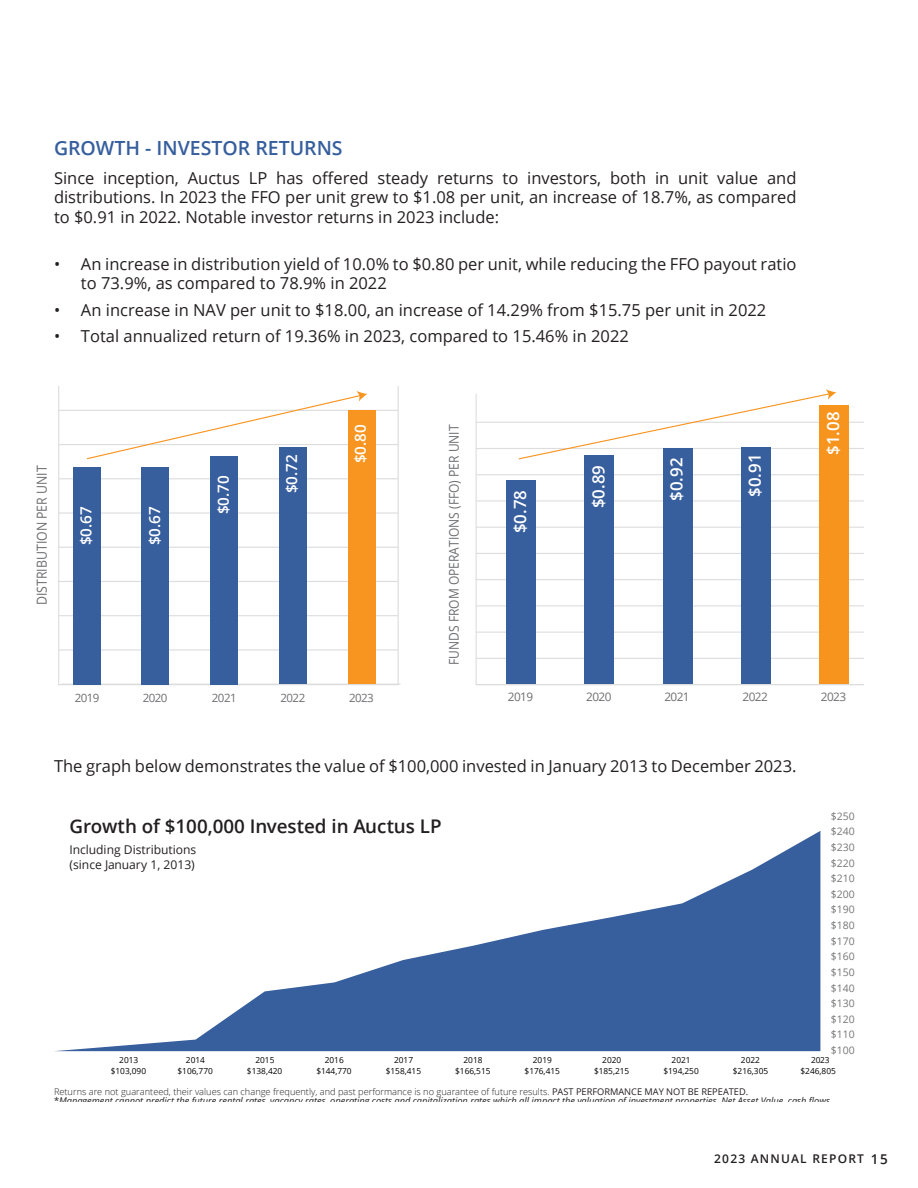
<style>
.page{position:relative;width:918px;height:1188px;background:#fff}
.page>*{position:absolute;margin:0;border:0;box-sizing:border-box;transform-origin:0 0}
.t1{font:600 19.5px "Open Sans";color:#365e9d}
.t2{font:600 18.75px "Open Sans";color:#231f20}
.t3{font:600 16.8px "Open Sans";color:#fff}
.t4{font:16.5px/19.8px "Open Sans";color:#231f20;text-align:justify}
.t5{font:600 15.3px "Open Sans";color:#fff}
.t6{font:13.8px "Open Sans";color:#6d6e71;scale:.89 1}
.t7{font:13.5px "Open Sans";color:#6d6e71;scale:.89 1}
.t8{font:12.15px/14.7px "Open Sans";color:#231f20}
.t9{font:600 12px "Open Sans";letter-spacing:.1em;color:#231f20}
.t10{font:11.85px "Open Sans";letter-spacing:-.05em;color:#6d6e71}
.t11{font:11.55px "Open Sans";letter-spacing:-.05em;color:#6d6e71}
.t12{font:10.35px/15.6px "Open Sans";color:#767676;text-align:justify}
.t13{font:italic 9.3px/9.3px "Open Sans";color:#231f20}
.t14{font:8.4px/11.1px "Open Sans";color:#000;text-align:center}
.s1{font-weight:300;font-style:normal}
.s2{font-style:normal}
.s3{font-size:13.5px}
</style>
<div class="page">
<svg style="left:57px;top:831px;width:763px;height:220px"></svg>
<hr style="left:59px;top:410px;width:339px;height:1px;background:#ddd">
<hr style="left:59px;top:444px;width:339px;height:1px;background:#ddd">
<hr style="left:59px;top:478px;width:339px;height:1px;background:#ddd">
<hr style="left:59px;top:512px;width:339px;height:2px;background:#ddd">
<hr style="left:59px;top:547px;width:339px;height:1px;background:#ddd">
<hr style="left:59px;top:581px;width:339px;height:1px;background:#ddd">
<hr style="left:59px;top:615px;width:339px;height:1px;background:#ddd">
<hr style="left:59px;top:649px;width:339px;height:2px;background:#ddd">
<hr style="left:61px;top:684px;width:340px;height:1px;background:#ddd">
<div style="left:58px;top:385px;width:341px;height:300px;border:1px solid #ddd"></div>
<svg style="left:87px;top:391px;width:280px;height:69px"></svg>
<div style="left:348px;top:410px;width:28px;height:274px;background:#f89520"></div>
<div style="left:279px;top:447px;width:28px;height:237px;background:#375e9d"></div>
<div style="left:210px;top:456px;width:28px;height:228px;background:#375e9d"></div>
<div style="left:141px;top:467px;width:28px;height:217px;background:#375e9d"></div>
<div style="left:73px;top:467px;width:28px;height:217px;background:#375e9d"></div>
<svg style="left:475px;top:394px;width:389px;height:292px"></svg>
<hr style="left:476px;top:527px;width:388px;height:1px;background:#ddd">
<hr style="left:476px;top:553px;width:388px;height:1px;background:#ddd">
<hr style="left:476px;top:579px;width:388px;height:1px;background:#ddd">
<hr style="left:476px;top:605px;width:388px;height:1px;background:#ddd">
<hr style="left:476px;top:632px;width:388px;height:1px;background:#ddd">
<hr style="left:476px;top:658px;width:388px;height:1px;background:#ddd">
<hr style="left:476px;top:684px;width:388px;height:1px;background:#ddd">
<hr style="left:476px;top:422px;width:388px;height:1px;background:#ddd">
<hr style="left:476px;top:448px;width:388px;height:1px;background:#ddd">
<hr style="left:476px;top:474px;width:388px;height:1px;background:#ddd">
<hr style="left:476px;top:500px;width:388px;height:2px;background:#ddd">
<div style="left:820px;top:405px;width:29px;height:279px;background:#f7941e"></div>
<div style="left:741px;top:447px;width:29px;height:237px;background:#375e9d"></div>
<div style="left:663px;top:448px;width:29px;height:236px;background:#375e9d"></div>
<div style="left:585px;top:455px;width:29px;height:229px;background:#375e9d"></div>
<div style="left:507px;top:480px;width:29px;height:204px;background:#375e9d"></div>
<svg style="left:518px;top:389px;width:318px;height:71px"></svg>
<p class="t1" style="left:54px;top:134px;width:290px">GROWTH - INVESTOR RETURNS</p>
<p class="t4" style="left:54px;top:167px;width:744px">Since inception, Auctus LP has offered steady returns to investors, both in unit value and distributions. In 2023 the FFO per unit grew to $1.08 per unit, an increase of 18.7%, as compared to $0.91 in 2022. Notable investor returns in 2023 include:</p>
<p class="t4" style="left:81px;top:253px;width:717px;text-indent:-27px">• An increase in distribution yield of 10.0% to $0.80 per unit, while reducing the FFO payout ratio to 73.9%, as compared to 78.9% in 2022</p>
<p class="t4" style="left:54px;top:300px;width:714px">• An increase in NAV per unit to $18.00, an increase of 14.29% from $15.75 per unit in 2022</p>
<p class="t4" style="left:54px;top:326px;width:576px">• Total annualized return of 19.36% in 2023, compared to 15.46% in 2022</p>
<p class="t6" style="left:32px;top:605px;width:159px;rotate:-90deg">DISTRIBUTION PER UNIT</p>
<p class="t5" style="left:75px;top:545px;width:41px;rotate:-90deg">$0.67</p>
<p class="t11" style="left:75px;top:690px;width:26px">2019</p>
<p class="t5" style="left:144px;top:545px;width:41px;rotate:-90deg">$0.67</p>
<p class="t11" style="left:143px;top:690px;width:26px">2020</p>
<p class="t5" style="left:213px;top:514px;width:41px;rotate:-90deg">$0.70</p>
<p class="t11" style="left:212px;top:690px;width:26px">2021</p>
<p class="t5" style="left:281px;top:493px;width:41px;rotate:-90deg">$0.72</p>
<p class="t5" style="left:350px;top:463px;width:41px;rotate:-90deg">$0.80</p>
<p class="t11" style="left:281px;top:690px;width:26px">2022</p>
<p class="t11" style="left:349px;top:690px;width:26px">2023</p>
<p class="t7" style="left:445px;top:665px;width:271px;rotate:-90deg">FUNDS FROM OPERATIONS (FFO) PER UNIT</p>
<p class="t3" style="left:509px;top:533px;width:45px;rotate:-90deg">$0.78</p>
<p class="t10" style="left:508px;top:689px;width:27px">2019</p>
<p class="t3" style="left:587px;top:508px;width:45px;rotate:-90deg">$0.89</p>
<p class="t3" style="left:665px;top:501px;width:45px;rotate:-90deg">$0.92</p>
<p class="t10" style="left:586px;top:689px;width:27px">2020</p>
<p class="t10" style="left:664px;top:689px;width:27px">2021</p>
<p class="t3" style="left:743px;top:497px;width:45px;rotate:-90deg">$0.91</p>
<p class="t10" style="left:743px;top:689px;width:27px">2022</p>
<p class="t4" style="left:54px;top:755px;width:744px">The graph below demonstrates the value of $100,000 invested in January 2013 to December 2023.</p>
<p class="t2" style="left:70px;top:813px;width:374px">Growth of $100,000 Invested in Auctus LP</p>
<p class="t8" style="left:70px;top:842px;width:128px">Including Distributions (since January 1, 2013)</p>
<p class="t3" style="left:821px;top:455px;width:45px;rotate:-90deg">$1.08</p>
<p class="t10" style="left:821px;top:689px;width:27px">2023</p>
<p class="t12" style="left:831px;top:808px;width:25px">$250</p>
<p class="t12" style="left:831px;top:824px;width:25px">$240</p>
<p class="t12" style="left:831px;top:839px;width:25px">$230</p>
<p class="t12" style="left:831px;top:855px;width:25px">$220</p>
<p class="t12" style="left:831px;top:870px;width:25px">$210</p>
<p class="t12" style="left:831px;top:886px;width:25px">$200</p>
<p class="t12" style="left:831px;top:917px;width:25px">$180 $170 $160</p>
<p class="t12" style="left:831px;top:902px;width:25px">$190</p>
<p class="t12" style="left:831px;top:964px;width:25px">$150</p>
<p class="t12" style="left:831px;top:995px;width:25px">$130 $120 $110</p>
<p class="t12" style="left:831px;top:980px;width:25px">$140</p>
<p class="t12" style="left:831px;top:1042px;width:25px">$100</p>
<p class="t14" style="left:111px;top:1054px;width:37px">2013 $103,090</p>
<p class="t14" style="left:525px;top:1054px;width:37px">2019 $176,415</p>
<p class="t14" style="left:733px;top:1054px;width:37px">2022 $216,305</p>
<p class="t14" style="left:801px;top:1054px;width:37px">2023 $246,805</p>
<p class="t14" style="left:178px;top:1054px;width:37px">2014 $106,770</p>
<p class="t14" style="left:247px;top:1054px;width:37px">2015 $138,420</p>
<p class="t14" style="left:594px;top:1054px;width:37px">2020 $185,215</p>
<p class="t14" style="left:316px;top:1054px;width:37px">2016 $144,770</p>
<p class="t14" style="left:386px;top:1054px;width:37px">2017 $158,415</p>
<p class="t14" style="left:455px;top:1054px;width:37px">2018 $166,515</p>
<p class="t14" style="left:663px;top:1054px;width:37px">2021 $194,250</p>
<p class="t13" style="left:54px;top:1087px;width:777px"><span class="s1">Returns are not guaranteed, their values can change frequently, and past performance is no guarantee of future results.</span> <span class="s2">PAST PERFORMANCE MAY NOT BE REPEATED.<br>*</span>Management cannot predict the future rental rates, vacancy rates, operating costs and capitalization rates which all impact the valuation of investment properties, Net Asset Value, cash flows</p>
<p class="t9" style="left:714px;top:1151px;width:175px">2023 ANNUAL REPORT <span class="s3">15</span></p>
</div>
